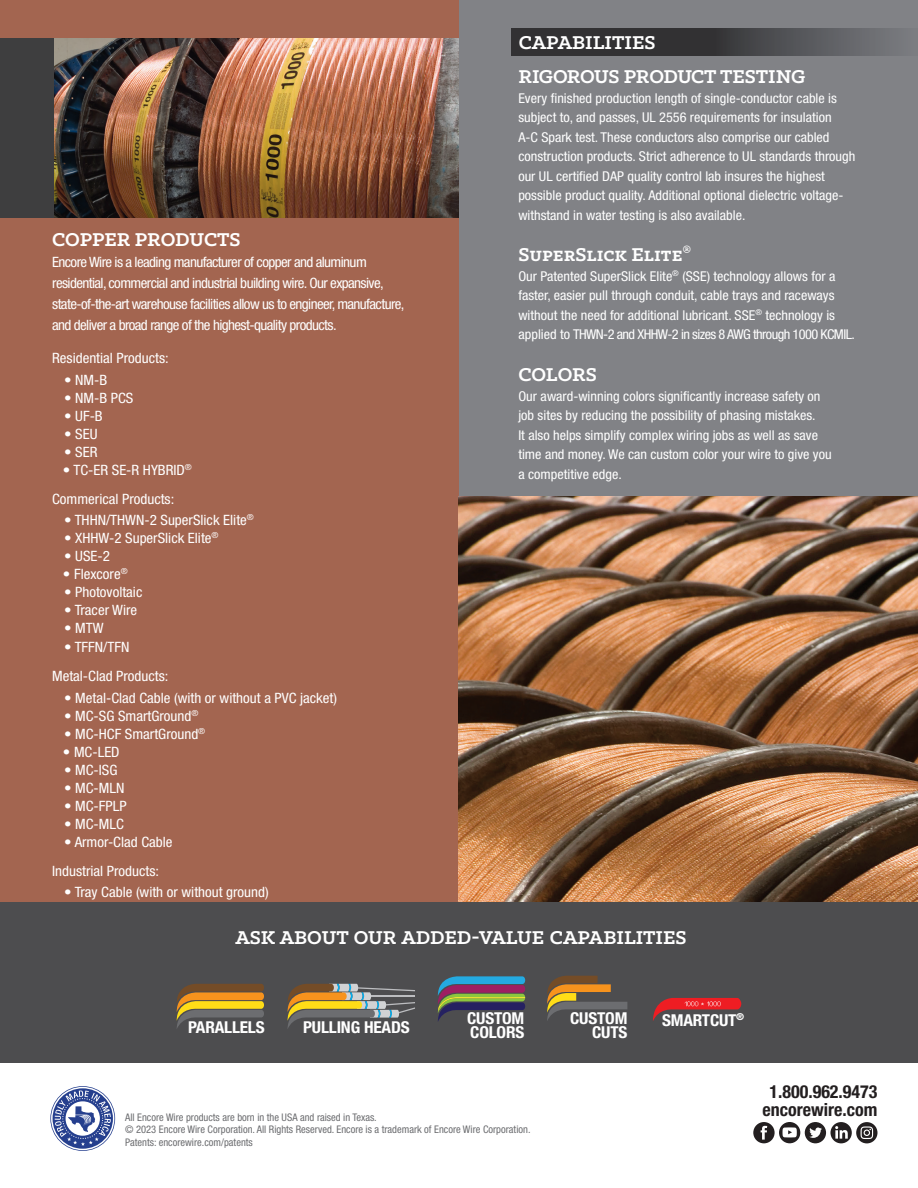
<style>
.page{position:relative;width:918px;height:1188px;background:#fff}
.page>*{position:absolute;margin:0;border:0;box-sizing:border-box;transform-origin:0 0}
.t1{font:700 21px "Klinic Slab";color:#fff}
.t2{font:700 21px "Klinic Slab";letter-spacing:-.02em;color:#fff}
.t3{font:700 condensed 18px "Helvetica Neue LT Std";color:#231f20}
.t4{font:700 condensed 16.35px "Helvetica Neue LT Std";letter-spacing:-.01em;color:#fff;scale:1.05 1}
.t5{font:condensed 14.25px "Helvetica Neue LT Std";color:#fff;scale:1.05 1}
.t6{font:condensed 14.25px/21px "Helvetica Neue LT Std";letter-spacing:-.04em;color:#fff;scale:1.05 1}
.t7{font:condensed 13.5px/19.5px "Helvetica Neue LT Std";color:#fff;scale:1.05 1}
.t8{font:condensed 10.5px "Helvetica Neue LT Std";color:#6c6d70}
</style>
<div class="page">
<div style="left:0;top:902px;width:918px;height:161px;background:#4d4d4f"></div>
<div style="left:459px;top:0;width:459px;height:497px;background:#818286"></div>
<svg style="left:512px;top:28px;width:388px;height:27px"></svg>
<div style="left:0;top:0;width:459px;height:902px;background:#a36550"></div>
<svg style="left:438px;top:976px;width:87px;height:45px"></svg>
<svg style="left:547px;top:976px;width:80px;height:45px"></svg>
<svg style="left:653px;top:998px;width:88px;height:23px"></svg>
<svg style="left:177px;top:984px;width:87px;height:44px"></svg>
<svg style="left:288px;top:984px;width:127px;height:44px"></svg>
<svg style="left:50px;top:1086px;width:65px;height:65px"></svg>
<svg style="left:753px;top:1122px;width:124px;height:21px"></svg>
<div style="left:0;top:38px;width:446px;height:179px;background:#3e3e3f"></div>
<img style="left:54px;top:38px;width:404px;height:179px">
<img style="left:458px;top:497px;width:460px;height:405px">
<p class="t1" style="left:519px;top:29px;width:138px">CAPABILITIES</p>
<p class="t2" style="left:518px;top:63px;width:288px">RIGOROUS PRODUCT TESTING</p>
<p class="t7" style="left:518px;top:88px;width:322px">Every finished production length of single-conductor cable is subject to, and passes, UL 2556 requirements for insulation<br>A-C Spark test. These conductors also comprise our cabled construction products. Strict adherence to UL standards through our UL certified DAP quality control lab insures the highest possible product quality. Additional optional dielectric voltage&shy;withstand in water testing is also available.</p>
<p class="t1" style="left:518px;top:241px;width:174px">SuperSlick Elite®</p>
<p class="t7" style="left:518px;top:266px;width:322px">Our Patented SuperSlick Elite<sup>®</sup> (SSE) technology allows for a faster, easier pull through conduit, cable trays and raceways without the need for additional lubricant. SSE<sup>®</sup> technology is applied to THWN-2 and XHHW-2 in sizes 8 AWG through 1000 KCMIL.</p>
<p class="t1" style="left:518px;top:361px;width:80px">COLORS</p>
<p class="t7" style="left:518px;top:386px;width:289px">Our award-winning colors significantly increase safety on</p>
<p class="t7" style="left:518px;top:406px;width:285px">job sites by reducing the possibility of phasing mistakes.</p>
<p class="t7" style="left:518px;top:425px;width:287px">It also helps simplify complex wiring jobs as well as save</p>
<p class="t7" style="left:518px;top:445px;width:300px">time and money. We can custom color your wire to give you</p>
<p class="t7" style="left:518px;top:464px;width:100px">a competitive edge.</p>
<p class="t1" style="left:52px;top:225px;width:190px">COPPER PRODUCTS</p>
<p class="t6" style="left:52px;top:251px;width:317px">Encore Wire is a leading manufacturer of copper and aluminum residential, commercial and industrial building wire. Our expansive,</p>
<p class="t6" style="left:52px;top:293px;width:337px">state-of-the-art warehouse facilities allow us to engineer, manufacture, and deliver a broad range of the highest-quality products.</p>
<p class="t5" style="left:52px;top:349px;width:113px">Residential Products:</p>
<p class="t5" style="left:64px;top:372px;width:43px">• NM-B</p>
<p class="t5" style="left:64px;top:390px;width:67px">• NM-B PCS</p>
<p class="t5" style="left:64px;top:408px;width:38px">• UF-B</p>
<p class="t5" style="left:64px;top:426px;width:33px">• SEU</p>
<p class="t5" style="left:64px;top:444px;width:33px">• SER</p>
<p class="t5" style="left:63px;top:462px;width:124px">• TC-ER SE-R HYBRID<sup>®</sup></p>
<p class="t5" style="left:52px;top:490px;width:118px">Commerical Products:</p>
<p class="t5" style="left:64px;top:511px;width:182px">• THHN/THWN-2 SuperSlick Elite<sup>®</sup></p>
<p class="t5" style="left:64px;top:529px;width:149px">• XHHW-2 SuperSlick Elite<sup>®</sup></p>
<p class="t5" style="left:64px;top:547px;width:45px">• USE-2</p>
<p class="t5" style="left:63px;top:565px;width:63px">• Flexcore<sup>®</sup></p>
<p class="t5" style="left:64px;top:583px;width:76px">• Photovoltaic</p>
<p class="t5" style="left:64px;top:601px;width:71px">• Tracer Wire</p>
<p class="t5" style="left:64px;top:619px;width:39px">• MTW</p>
<p class="t5" style="left:64px;top:639px;width:64px">• TFFN/TFN</p>
<p class="t5" style="left:52px;top:667px;width:112px">Metal-Clad Products:</p>
<p class="t5" style="left:64px;top:690px;width:261px">• Metal-Clad Cable (with or without a PVC jacket)</p>
<p class="t5" style="left:64px;top:708px;width:129px">• MC-SG SmartGround<sup>®</sup></p>
<p class="t5" style="left:64px;top:726px;width:136px">• MC-HCF SmartGround<sup>®</sup></p>
<p class="t5" style="left:63px;top:744px;width:55px">• MC-LED</p>
<p class="t5" style="left:64px;top:762px;width:52px">• MC-ISG</p>
<p class="t5" style="left:64px;top:780px;width:59px">• MC-MLN</p>
<p class="t5" style="left:64px;top:798px;width:61px">• MC-FPLP</p>
<p class="t5" style="left:64px;top:816px;width:58px">• MC-MLC</p>
<p class="t5" style="left:64px;top:834px;width:105px">• Armor-Clad Cable</p>
<p class="t5" style="left:52px;top:862px;width:103px">Industrial Products:</p>
<p class="t5" style="left:64px;top:883px;width:196px">• Tray Cable (with or without ground)</p>
<p class="t1" style="left:235px;top:924px;width:453px">ASK ABOUT OUR ADDED-VALUE CAPABILITIES</p>
<p class="t4" style="left:188px;top:1018px;width:74px">PARALLELS</p>
<p class="t4" style="left:303px;top:1018px;width:103px">PULLING HEADS</p>
<p class="t4" style="left:467px;top:1008px;width:56px">CUSTOM</p>
<p class="t4" style="left:470px;top:1023px;width:53px">COLORS</p>
<p class="t8" style="left:125px;top:1111px;width:253px">All Encore Wire products are born in the USA and raised in Texas.</p>
<p class="t8" style="left:125px;top:1123px;width:407px">© 2023 Encore Wire Corporation. All Rights Reserved. Encore is a trademark of Encore Wire Corporation.</p>
<p class="t8" style="left:125px;top:1136px;width:129px">Patents: encorewire.com/patents</p>
<p class="t4" style="left:570px;top:1008px;width:56px">CUSTOM</p>
<p class="t4" style="left:592px;top:1023px;width:35px">CUTS</p>
<p class="t4" style="left:662px;top:1010px;width:80px">SMARTCUT<sup>®</sup></p>
<p class="t3" style="left:770px;top:1081px;width:109px">1.800.962.9473</p>
<p class="t3" style="left:763px;top:1099px;width:116px">encorewire.com</p>
</div>
